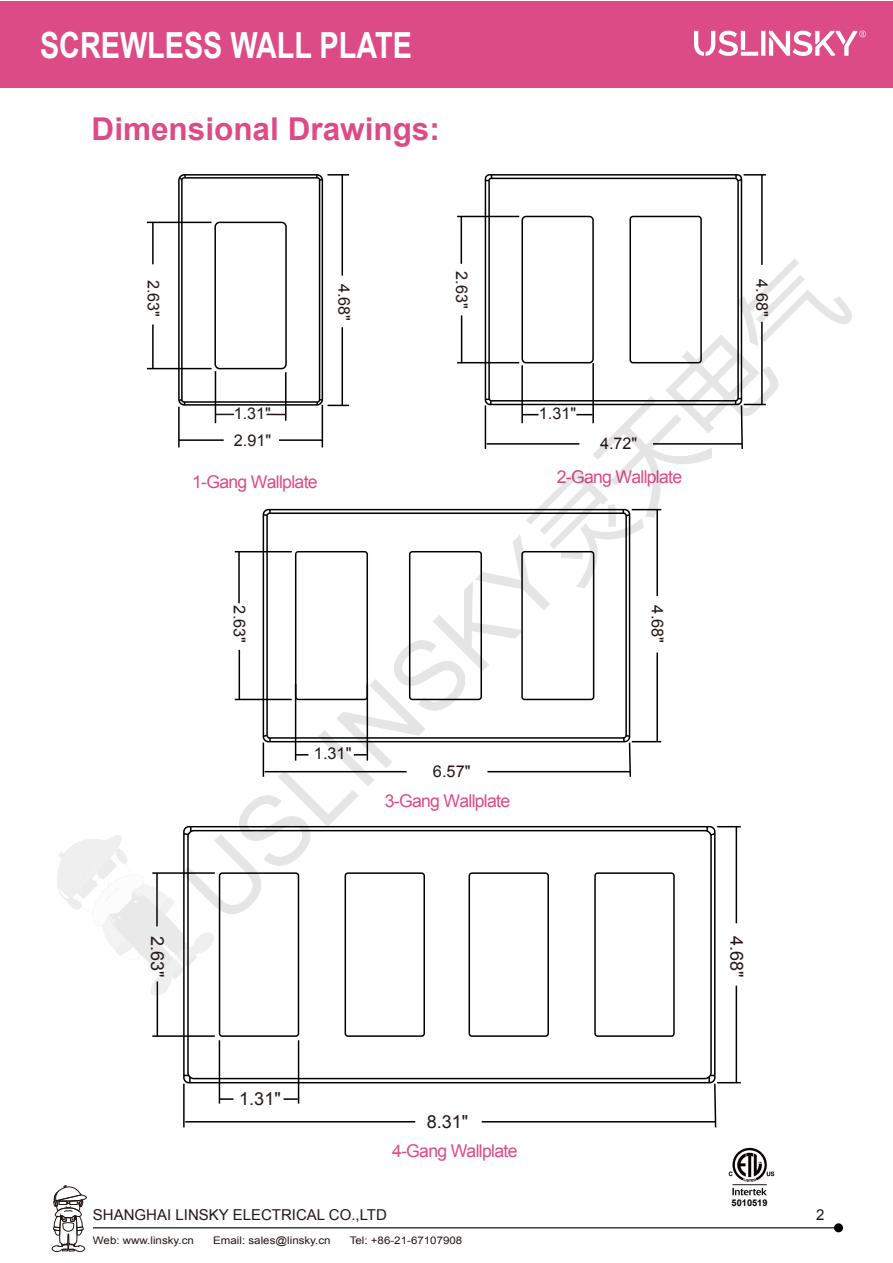
<style>
.page{position:relative;width:893px;height:1263px;background:#fff}
.page>*{position:absolute;margin:0;border:0;box-sizing:border-box;transform-origin:0 0}
.t1{font:700 36px "Arial";color:#fff;scale:.8 1}
.t2{font:700 31.5px "Arial";color:#dd4b87}
.t3{font:18px "Arial";color:#231815}
.t4{font:17.55px "Arial";letter-spacing:-.04em;color:#dd4b87}
.t5{font:16.35px "Arial";color:#231815}
.t6{font:16.05px "Arial";color:#231815}
.t7{font:15px "Arial";color:#231815}
.t8{font:10.5px "Arial";color:#231815;scale:1.1 1}
.t9{font:700 9.3px "Arial";color:#000}
</style>
<div class="page">
<div style="left:178px;top:174px;width:145px;height:232px;border:2px solid #000;border-radius:5px"></div>
<div style="left:214px;top:222px;width:73px;height:147px;border:2px solid #000;border-radius:5px"></div>
<hr style="left:327px;top:174px;width:22px;height:2px;background:#000">
<hr style="left:342px;top:175px;width:1px;height:101px;background:#000">
<hr style="left:147px;top:222px;width:65px;height:1px;background:#000">
<hr style="left:152px;top:222px;width:2px;height:42px;background:#000">
<div style="left:181px;top:177px;width:139px;height:226px;border:2px solid #000;border-radius:2px"></div>
<svg style="left:316px;top:175px;width:6px;height:6px"></svg>
<svg style="left:178px;top:175px;width:8px;height:7px"></svg>
<hr style="left:457px;top:216px;width:62px;height:1px;background:#000">
<hr style="left:461px;top:216px;width:1px;height:48px;background:#000">
<hr style="left:744px;top:174px;width:22px;height:2px;background:#000">
<hr style="left:761px;top:175px;width:2px;height:90px;background:#000">
<svg style="left:488px;top:177px;width:251px;height:68px"></svg>
<svg style="left:735px;top:175px;width:9px;height:8px"></svg>
<svg style="left:486px;top:175px;width:6px;height:6px"></svg>
<div style="left:219px;top:872px;width:80px;height:165px;border:2px solid #000;border-radius:3px"></div>
<div style="left:345px;top:872px;width:80px;height:165px;border:2px solid #000;border-radius:3px"></div>
<div style="left:468px;top:872px;width:81px;height:165px;border:2px solid #000;border-radius:3px"></div>
<div style="left:594px;top:872px;width:81px;height:165px;border:2px solid #000;border-radius:3px"></div>
<hr style="left:298px;top:1040px;width:1px;height:63px;background:#000">
<hr style="left:219px;top:1040px;width:1px;height:63px;background:#000">
<svg style="left:284px;top:1098px;width:14px;height:2px"></svg>
<svg style="left:220px;top:1098px;width:13px;height:2px"></svg>
<hr style="left:152px;top:1035px;width:63px;height:2px;background:#000">
<hr style="left:157px;top:981px;width:1px;height:55px;background:#000">
<hr style="left:183px;top:1084px;width:2px;height:43px;background:#000">
<hr style="left:185px;top:1121px;width:230px;height:1px;background:#000">
<hr style="left:482px;top:1121px;width:233px;height:1px;background:#000">
<hr style="left:736px;top:986px;width:1px;height:97px;background:#000">
<svg style="left:708px;top:1075px;width:33px;height:53px"></svg>
<svg style="left:184px;top:1075px;width:7px;height:8px"></svg>
<img style="left:728px;top:1147px;width:47px;height:49px">
<hr style="left:93px;top:1227px;width:746px;height:1px;background:#000">
<div style="left:834px;top:1223px;width:9px;height:9px;background:#000;border-radius:50%"></div>
<div style="left:0;top:1px;width:893px;height:87px;background:#dd4b87"></div>
<img style="left:694px;top:30px;width:172px;height:26px">
<svg style="left:51px;top:1185px;width:36px;height:68px"></svg>
<img style="left:57px;top:245px;width:795px;height:774px">
<h1 class="t1" style="left:40px;top:22px;width:466px">SCREWLESS WALL PLATE</h1>
<h2 class="t2" style="left:92px;top:107px;width:350px">Dimensional Drawings:</h2>
<p class="t6" style="left:164px;top:280px;width:39px;rotate:90deg">2.63"</p>
<p class="t6" style="left:355px;top:284px;width:39px;rotate:90deg">4.68"</p>
<p class="t6" style="left:234px;top:403px;width:39px">1.31"</p>
<p class="t6" style="left:234px;top:430px;width:39px">2.91"</p>
<p class="t6" style="left:472px;top:271px;width:39px;rotate:90deg">2.63"</p>
<p class="t6" style="left:539px;top:403px;width:39px">1.31"</p>
<p class="t6" style="left:600px;top:433px;width:39px">4.72"</p>
<p class="t4" style="left:192px;top:470px;width:127px">1-Gang Wallplate</p>
<p class="t4" style="left:557px;top:466px;width:127px">2-Gang Wallplate</p>
<p class="t5" style="left:250px;top:605px;width:39px;rotate:90deg">2.63"</p>
<p class="t5" style="left:314px;top:742px;width:39px">1.31"</p>
<p class="t5" style="left:433px;top:761px;width:39px">6.57"</p>
<p class="t4" style="left:385px;top:789px;width:127px">3-Gang Wallplate</p>
<p class="t5" style="left:668px;top:605px;width:39px;rotate:90deg">4.68"</p>
<p class="t6" style="left:773px;top:279px;width:39px;rotate:90deg">4.68"</p>
<p class="t3" style="left:169px;top:936px;width:43px;rotate:90deg">2.63"</p>
<p class="t3" style="left:239px;top:1087px;width:43px">1.31"</p>
<p class="t3" style="left:427px;top:1109px;width:43px">8.31"</p>
<p class="t4" style="left:392px;top:1139px;width:127px">4-Gang Wallplate</p>
<p class="t3" style="left:748px;top:936px;width:43px;rotate:90deg">4.68"</p>
<p class="t9" style="left:732px;top:1196px;width:37px">5010519</p>
<p class="t7" style="left:93px;top:1205px;width:295px">SHANGHAI LINSKY ELECTRICAL CO.,LTD</p>
<p class="t7" style="left:816px;top:1205px;width:10px">2</p>
<p class="t8" style="left:93px;top:1233px;width:93px">Web: www.linsky.cn</p>
<p class="t8" style="left:213px;top:1233px;width:108px">Email: sales@linsky.cn</p>
<p class="t8" style="left:350px;top:1233px;width:104px">Tel: +86-21-67107908</p>
</div>
